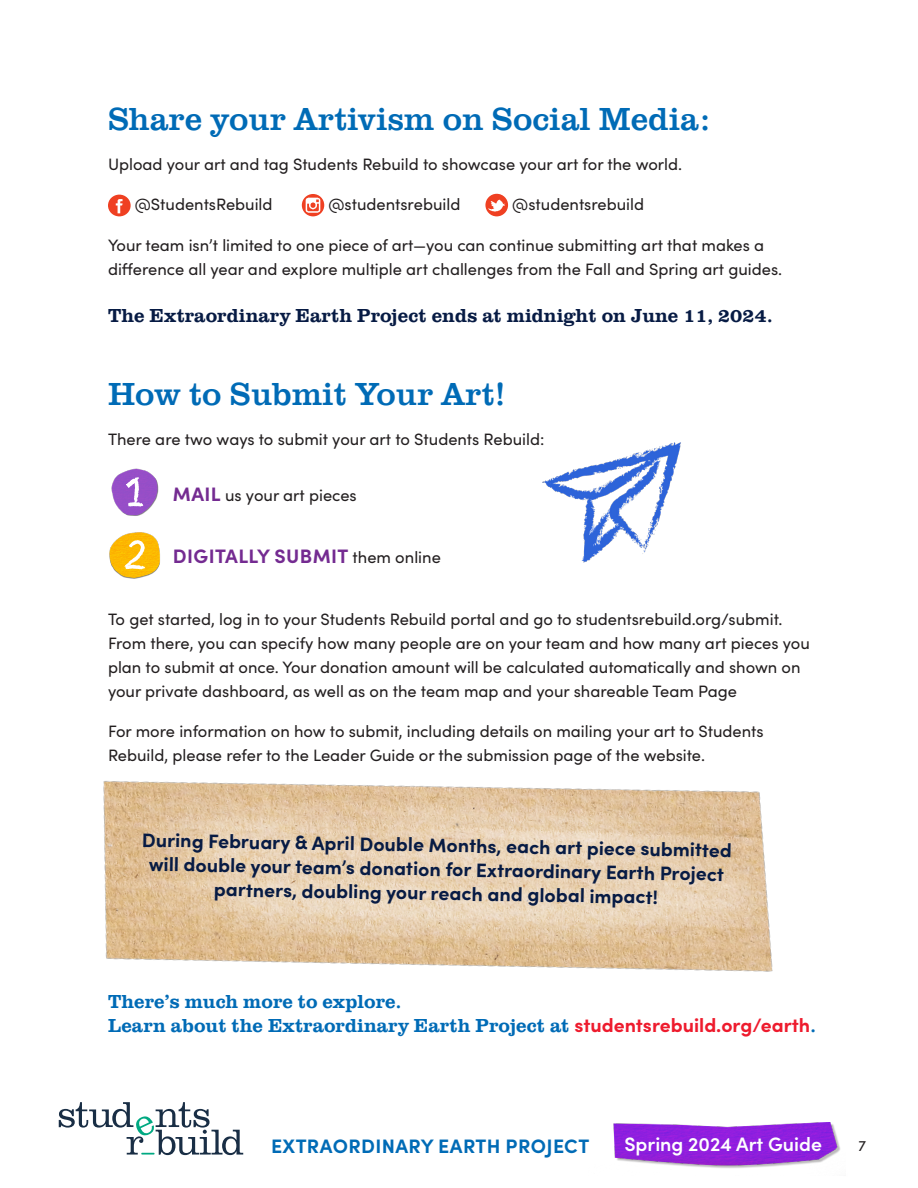
<style>
.page{position:relative;width:918px;height:1188px;background:#fff}
.page>*{position:absolute;margin:0;border:0;box-sizing:border-box;transform-origin:0 0}
.heading_1{font:33px "Clarendon URW";color:#006bb6}
.body{font:700 19.5px/24px "Sofia Pro";color:#071b44;text-align:center}
.heading_2{font:500 19.5px/24px "Clarendon URW";color:#006bb6}
.heading_2-2{font:500 19.5px "Clarendon URW";color:#071b44}
.t1{font:700 19.5px "Sofia Pro";letter-spacing:.02em;color:#006bb6}
.body-2{font:700 19.5px "Sofia Pro";letter-spacing:.02em;color:#742b91}
.t2{font:600 19.5px "Sofia Pro";color:#fff}
.body-3{font:16.5px/24px "Sofia Pro";color:#231f20}
.t3{font:15px "Sofia Pro";color:#231f20}
.s1{font-weight:700;font-size:19.5px;color:#742b91}
.s2{font-weight:400;font-size:16.5px;color:#231f20}
.s3{font-family:"Sofia Pro";font-weight:700;color:#ee1b2d}
</style>
<div class="page">
<svg style="left:59px;top:1102px;width:184px;height:53px"></svg>
<img style="left:613px;top:1123px;width:227px;height:45px">
<img style="left:103px;top:781px;width:670px;height:191px">
<img style="left:108px;top:195px;width:23px;height:21px;border-radius:11px">
<img style="left:302px;top:194px;width:22px;height:22px;border-radius:11px">
<img style="left:485px;top:194px;width:23px;height:22px;border-radius:11px">
<img style="left:111px;top:468px;width:48px;height:48px">
<svg style="left:126px;top:477px;width:18px;height:30px"></svg>
<img style="left:109px;top:532px;width:51px;height:47px">
<svg style="left:124px;top:540px;width:21px;height:30px"></svg>
<img style="left:542px;top:442px;width:139px;height:121px">
<p class="heading_1" style="left:108px;top:94px;width:603px">Share your Artivism on Social Media:</p>
<p class="body-3" style="left:108px;top:152px;width:576px">Upload your art and tag Students Rebuild to showcase your art for the world.</p>
<p class="body-3" style="left:135px;top:192px;width:139px">@StudentsRebuild</p>
<p class="body-3" style="left:328px;top:192px;width:133px">@studentsrebuild</p>
<p class="body-3" style="left:512px;top:192px;width:133px">@studentsrebuild</p>
<p class="body-3" style="left:108px;top:232px;width:676px">Your team isn’t limited to one piece of art—you can continue submitting art that makes a difference all year and explore multiple art challenges from the Fall and Spring art guides.</p>
<p class="heading_2-2" style="left:108px;top:302px;width:666px">The Extraordinary Earth Project ends at midnight on June 11, 2024.</p>
<p class="heading_1" style="left:108px;top:369px;width:398px">How to Submit Your Art!</p>
<p class="body-3" style="left:108px;top:426px;width:438px">There are two ways to submit your art to Students Rebuild:</p>
<p class="body-3" style="left:173px;top:482px;width:185px"><span class="s1">MAIL</span> us your art pieces</p>
<p class="body-2" style="left:173px;top:541px;width:269px">DIGITALLY SUBMIT <span class="s2">them online</span></p>
<p class="body-3" style="left:108px;top:606px;width:703px">To get started, log in to your Students Rebuild portal and go to studentsrebuild.org/submit.<br>From there, you can specify how many people are on your team and how many art pieces you plan to submit at once. Your donation amount will be calculated automatically and shown on your private dashboard, as well as on the team map and your shareable Team Page</p>
<p class="body-3" style="left:108px;top:718px;width:657px">For more information on how to submit, including details on mailing your art to Students<br>Rebuild, please refer to the Leader Guide or the submission page of the website.</p>
<p class="body" style="left:142px;top:826px;width:591px;rotate:1deg">During February &amp; April Double Months, each art piece submitted will double your team’s donation for Extraordinary Earth Project partners, doubling your reach and global impact!</p>
<p class="heading_2" style="left:108px;top:988px;width:710px">There’s much more to explore.<br>Learn about the Extraordinary Earth Project at <span class="s3">studentsrebuild.org/earth</span>.</p>
<p class="t1" style="left:271px;top:1131px;width:320px">EXTRAORDINARY EARTH PROJECT</p>
<p class="t2" style="left:624px;top:1130px;width:199px">Spring 2024 Art Guide</p>
<p class="t3" style="left:859px;top:1135px;width:9px">7</p>
</div>
